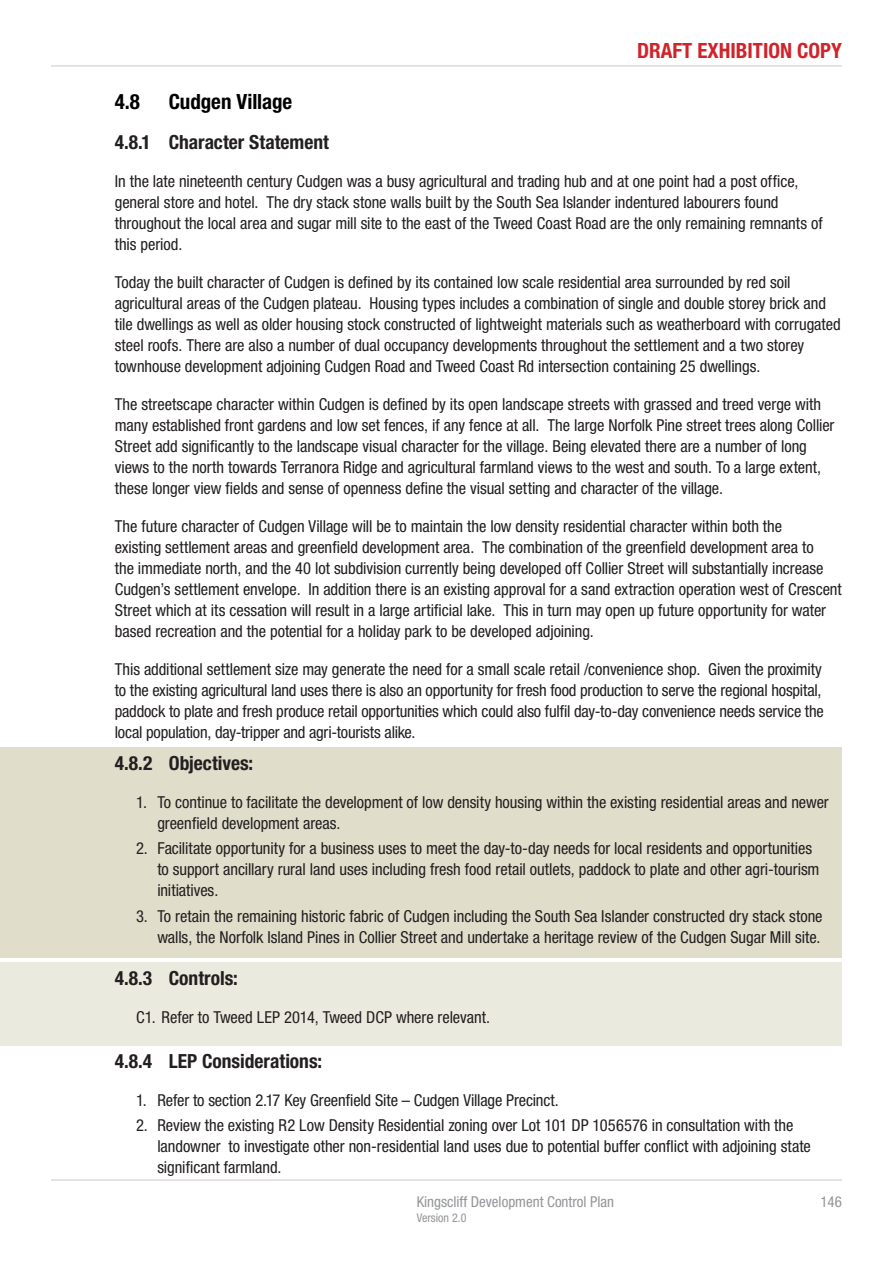
<style>
.page{position:relative;width:893px;height:1263px;background:#fff}
.page>*{position:absolute;margin:0;border:0;box-sizing:border-box;transform-origin:0 0}
.t1{font:700 condensed 21px "Helvetica Neue LT Std";color:#d1232a}
.t2{font:700 condensed 21px "Helvetica Neue LT Std";letter-spacing:-.005em;color:#000}
.body{font:700 condensed 19.5px "Helvetica Neue LT Std";color:#231f20}
.body-2{font:condensed 16.5px/21px "Helvetica Neue LT Std";letter-spacing:-.005em;color:#231f20}
.t3{font:condensed 15px "Helvetica Neue LT Std";color:#939598}
.t4{font:condensed 12px "Helvetica Neue LT Std";color:#939598}
</style>
<div class="page">
<hr style="left:51px;top:65px;width:791px;height:2px;background:#bdb5b3">
<hr style="left:51px;top:1179px;width:791px;height:2px;background:#bdb5b3">
<div style="left:0;top:748px;width:842px;height:210px;background:#e0ddcb"></div>
<div style="left:0;top:962px;width:842px;height:84px;background:#ebeade"></div>
<p class="t1" style="left:637px;top:37px;width:206px">DRAFT EXHIBITION COPY</p>
<h2 class="t2" style="left:115px;top:88px;width:27px">4.8</h2>
<h2 class="t2" style="left:169px;top:88px;width:125px">Cudgen Village</h2>
<h3 class="body" style="left:115px;top:130px;width:216px">4.8.1 Character Statement</h3>
<p class="body-2" style="left:115px;top:171px;width:709px">In the late nineteenth century Cudgen was a busy agricultural and trading hub and at one point had a post office, general store and hotel. The dry stack stone walls built by the South Sea Islander indentured labourers found throughout the local area and sugar mill site to the east of the Tweed Coast Road are the only remaining remnants of this period.</p>
<p class="body-2" style="left:115px;top:272px;width:727px">Today the built character of Cudgen is defined by its contained low scale residential area surrounded by red soil agricultural areas of the Cudgen plateau. Housing types includes a combination of single and double storey brick and tile dwellings as well as older housing stock constructed of lightweight materials such as weatherboard with corrugated steel roofs. There are also a number of dual occupancy developments throughout the settlement and a two storey townhouse development adjoining Cudgen Road and Tweed Coast Rd intersection containing 25 dwellings.</p>
<p class="body-2" style="left:115px;top:394px;width:721px">The streetscape character within Cudgen is defined by its open landscape streets with grassed and treed verge with many established front gardens and low set fences, if any fence at all. The large Norfolk Pine street trees along Collier Street add significantly to the landscape visual character for the village. Being elevated there are a number of long views to the north towards Terranora Ridge and agricultural farmland views to the west and south. To a large extent, these longer view fields and sense of openness define the visual setting and character of the village.</p>
<p class="body-2" style="left:115px;top:516px;width:729px">The future character of Cudgen Village will be to maintain the low density residential character within both the<br>existing settlement areas and greenfield development area. The combination of the greenfield development area to<br>the immediate north, and the 40 lot subdivision currently being developed off Collier Street will substantially increase Cudgen’s settlement envelope. In addition there is an existing approval for a sand extraction operation west of Crescent Street which at its cessation will result in a large artificial lake. This in turn may open up future opportunity for water based recreation and the potential for a holiday park to be developed adjoining.</p>
<p class="body-2" style="left:115px;top:659px;width:710px">This additional settlement size may generate the need for a small scale retail /convenience shop. Given the proximity to the existing agricultural land uses there is also an opportunity for fresh food production to serve the regional hospital, paddock to plate and fresh produce retail opportunities which could also fulfil day-to-day convenience needs service the local population, day-tripper and agri-tourists alike.</p>
<p class="body" style="left:115px;top:751px;width:140px">4.8.2 Objectives:</p>
<p class="body-2" style="left:157px;top:792px;width:673px;text-indent:-21px">1. To continue to facilitate the development of low density housing within the existing residential areas and newer greenfield development areas.</p>
<p class="body-2" style="left:157px;top:838px;width:664px;text-indent:-21px">2. Facilitate opportunity for a business uses to meet the day-to-day needs for local residents and opportunities to support ancillary rural land uses including fresh food retail outlets, paddock to plate and other agri-tourism initiatives.</p>
<p class="body-2" style="left:136px;top:905px;width:688px;text-align:right">3. To retain the remaining historic fabric of Cudgen including the South Sea Islander constructed dry stack stone walls, the Norfolk Island Pines in Collier Street and undertake a heritage review of the Cudgen Sugar Mill site.</p>
<h3 class="body" style="left:115px;top:966px;width:125px">4.8.3 Controls:</h3>
<p class="body-2" style="left:136px;top:1006px;width:355px">C1. Refer to Tweed LEP 2014, Tweed DCP where relevant.</p>
<h3 class="body" style="left:115px;top:1049px;width:209px">4.8.4 LEP Considerations:</h3>
<p class="body-2" style="left:136px;top:1089px;width:424px">1. Refer to section 2.17 Key Greenfield Site – Cudgen Village Precinct.</p>
<p class="body-2" style="left:157px;top:1114px;width:655px;text-indent:-21px">2. Review the existing R2 Low Density Residential zoning over Lot 101 DP 1056576 in consultation with the landowner to investigate other non-residential land uses due to potential buffer conflict with adjoining state significant farmland.</p>
<p class="t3" style="left:417px;top:1193px;width:199px">Kingscliff Development Control Plan</p>
<p class="t3" style="left:820px;top:1193px;width:23px">146</p>
<p class="t4" style="left:417px;top:1211px;width:51px">Version 2.0</p>
</div>
